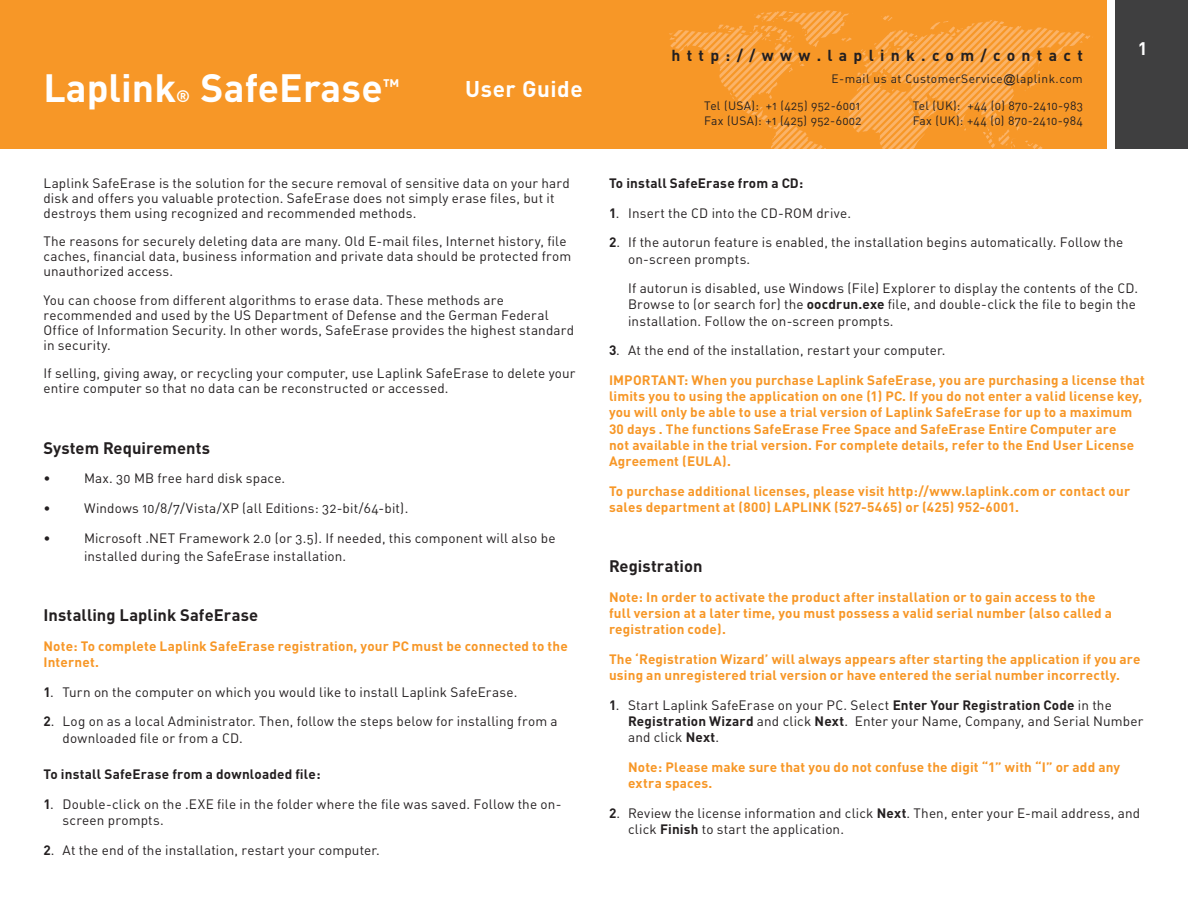
<style>
.page{position:relative;width:1188px;height:918px;background:#fff}
.page>*{position:absolute;margin:0;border:0;box-sizing:border-box;transform-origin:0 0}
.t1{font:700 39px "DIN";color:#fff}
.t2{font:700 22.5px "DIN";letter-spacing:.025em;color:#fff}
.t3{font:700 18px "DIN";color:#fff}
.t4{font:700 16.5px "DIN";letter-spacing:.005em;color:#231f20}
.t5{font:700 16.5px "DIN";color:#fff}
.t6{font:700 15.75px "DIN";letter-spacing:.4em;color:#231f20}
.t7{font:13.5px/15px "DIN Regular Alternate";letter-spacing:.01em;color:#231f20}
.t8{font:700 13.5px/16.2px "DIN";letter-spacing:.015em;color:#f79727}
.t9{font:700 13.5px "DIN";letter-spacing:.015em;color:#231f20}
.t10{font:12px/14.4px "DIN Regular Alternate";letter-spacing:.025em;color:#231f20}
.s1{font-family:"DIN";font-weight:700}
.s2{font-family:"Arial"}
</style>
<div class="page">
<div style="left:0;top:0;width:1107px;height:148px;background:#f79727"></div>
<svg style="left:669px;top:10px;width:424px;height:139px"></svg>
<div style="left:1116px;top:0;width:72px;height:148px;background:#3f3f40"></div>
<h1 class="t1" style="left:44px;top:63px;width:134px">Laplink</h1>
<p class="t5" style="left:176px;top:86px;width:15px">®</p>
<h1 class="t1" style="left:201px;top:63px;width:201px">SafeErase<sup>™</sup></h1>
<h2 class="t2" style="left:465px;top:74px;width:119px">User Guide</h2>
<p class="t7" style="left:44px;top:175px;width:528px">Laplink SafeErase is the solution for the secure removal of sensitive data on your hard disk and offers you valuable protection. SafeErase does not simply erase files, but it destroys them using recognized and recommended methods.</p>
<p class="t7" style="left:44px;top:234px;width:529px">The reasons for securely deleting data are many. Old E-mail files, Internet history, file caches, financial data, business information and private data should be protected from unauthorized access.</p>
<p class="t7" style="left:44px;top:292px;width:532px">You can choose from different algorithms to erase data. These methods are recommended and used by the US Department of Defense and the German Federal Office of Information Security. In other words, SafeErase provides the highest standard in security.</p>
<p class="t7" style="left:44px;top:366px;width:534px">If selling, giving away, or recycling your computer, use Laplink SafeErase to delete your entire computer so that no data can be reconstructed or accessed.</p>
<p class="t4" style="left:44px;top:437px;width:168px">System Requirements</p>
<p class="t7" style="left:44px;top:471px;width:9px">•</p>
<p class="t7" style="left:84px;top:471px;width:203px">Max. 30 MB free hard disk space.</p>
<p class="t7" style="left:44px;top:500px;width:9px">•</p>
<p class="t7" style="left:84px;top:500px;width:326px">Windows 10/8/7/Vista/XP (all Editions: 32-bit/64-bit).</p>
<p class="t7" style="left:44px;top:530px;width:9px">•</p>
<p class="t7" style="left:84px;top:529px;width:473px;line-height:18px">Microsoft .NET Framework 2.0 (or 3.5). If needed, this component will also be installed during the SafeErase installation.</p>
<p class="t4" style="left:44px;top:604px;width:216px">Installing Laplink SafeErase</p>
<p class="t8" style="left:43px;top:637px;width:526px">Note: To complete Laplink SafeErase registration, your PC must be connected to the<br>Internet.</p>
<p class="t7" style="left:44px;top:684px;width:475px"><span class="s1">1</span>. Turn on the computer on which you would like to install Laplink SafeErase.</p>
<p class="t7" style="left:63px;top:713px;width:497px;line-height:16.2px;text-indent:-19px"><span class="s1">2</span>. Log on as a local Administrator. Then, follow the steps below for installing from a downloaded file or from a CD.</p>
<p class="t9" style="left:44px;top:765px;width:279px">To install SafeErase from a downloaded file:</p>
<p class="t7" style="left:63px;top:795px;width:500px;line-height:16.2px;text-indent:-19px"><span class="s1">1</span>. Double-click on the .EXE file in the folder where the file was saved. Follow the on&shy;screen prompts.</p>
<p class="t7" style="left:44px;top:842px;width:338px"><span class="s1">2</span>. At the end of the installation, restart your computer.</p>
<p class="t6" style="left:671px;top:45px;width:413px">http://www.laplink.com/contact</p>
<p class="t10" style="left:831px;top:71px;width:253px">E-mail us at CustomerService<span class="s2">@</span>laplink.com</p>
<p class="t10" style="left:704px;top:98px;width:159px">Tel (USA): +1 (425) 952-6001<br>Fax (USA): +1 (425) 952-6002</p>
<p class="t10" style="left:913px;top:98px;width:172px">Tel (UK): +44 (0) 870-2410-983<br>Fax (UK): +44 (0) 870-2410-984</p>
<h3 class="t3" style="left:1138px;top:37px;width:11px">1</h3>
<p class="t9" style="left:609px;top:174px;width:196px">To install SafeErase from a CD:</p>
<p class="t7" style="left:609px;top:205px;width:244px"><span class="s1">1</span>. Insert the CD into the CD-ROM drive.</p>
<p class="t7" style="left:628px;top:234px;width:497px;line-height:16.2px;text-indent:-19px"><span class="s1">2</span>. If the autorun feature is enabled, the installation begins automatically. Follow the on-screen prompts.</p>
<p class="t7" style="left:628px;top:280px;width:511px;line-height:16.2px">If autorun is disabled, use Windows (File) Explorer to display the contents of the CD.<br>Browse to (or search for) the <span class="s1">oocdrun.exe</span> file, and double-click the file to begin the installation. Follow the on-screen prompts.</p>
<p class="t7" style="left:609px;top:343px;width:338px"><span class="s1">3</span>. At the end of the installation, restart your computer.</p>
<p class="t8" style="left:609px;top:372px;width:538px">IMPORTANT: When you purchase Laplink SafeErase, you are purchasing a license that limits you to using the application on one (1) PC. If you do not enter a valid license key, you will only be able to use a trial version of Laplink SafeErase for up to a maximum 30 days . The functions SafeErase Free Space and SafeErase Entire Computer are<br>not available in the trial version. For complete details, refer to the End User License Agreement (EULA).</p>
<p class="t8" style="left:609px;top:482px;width:523px">To purchase additional licenses, please visit http://www.laplink.com or contact our sales department at (800) LAPLINK (527-5465) or (425) 952-6001.</p>
<p class="t4" style="left:609px;top:555px;width:95px">Registration</p>
<p class="t8" style="left:609px;top:589px;width:505px">Note: In order to activate the product after installation or to gain access to the full version at a later time, you must possess a valid serial number (also called a registration code).</p>
<p class="t8" style="left:609px;top:651px;width:533px">The ‘Registration Wizard’ will always appears after starting the application if you are using an unregistered trial version or have entered the serial number incorrectly.</p>
<p class="t7" style="left:628px;top:697px;width:517px;line-height:16.2px;text-indent:-19px"><span class="s1">1</span>. Start Laplink SafeErase on your PC. Select <span class="s1">Enter Your Registration Code</span> in the<br><span class="s1">Registration Wizard</span> and click <span class="s1">Next</span>. Enter your Name, Company, and Serial Number and click <span class="s1">Next</span>.</p>
<p class="t8" style="left:628px;top:759px;width:494px">Note: Please make sure that you do not confuse the digit “1” with “I” or add any extra spaces.</p>
<p class="t7" style="left:628px;top:805px;width:514px;line-height:16.2px;text-indent:-19px"><span class="s1">2</span>. Review the license information and click <span class="s1">Next</span>. Then, enter your E-mail address, and click <span class="s1">Finish</span> to start the application.</p>
</div>
